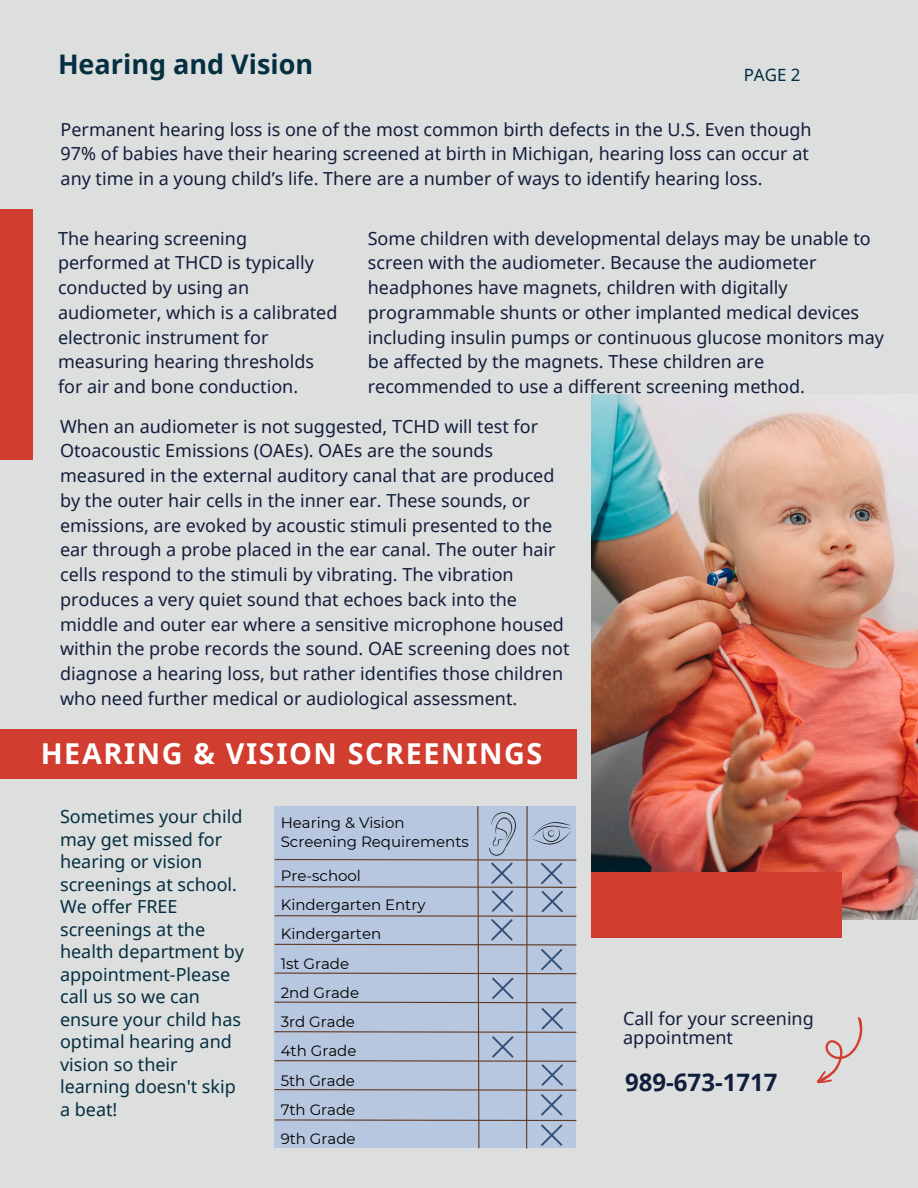
<style>
.page{position:relative;width:918px;height:1188px;background:#dddede}
.page>*{position:absolute;margin:0;border:0;box-sizing:border-box;transform-origin:0 0}
.t1{font:700 28.8px "Noto Sans";letter-spacing:.055em;color:#fff}
.t2{font:700 27px "Noto Sans";color:#032f40}
.t3{font:700 24px "Noto Sans";color:#111e3b}
.t4{font:18px/24.8px "Noto Sans";color:#111e3b}
.t5{font:18px/22.5px "Noto Sans";color:#032f40}
.t6{font:16.95px "Noto Sans";color:#032f40}
.t7{font:15px/19.2px "Montserrat";color:#000}
</style>
<div class="page">
<img style="left:591px;top:395px;width:327px;height:525px">
<div style="left:591px;top:872px;width:251px;height:66px;background:#d13d2f"></div>
<div style="left:0;top:210px;width:33px;height:250px;background:#d13d2f"></div>
<div style="left:0;top:729px;width:576px;height:50px;background:#d13d2f"></div>
<svg style="left:274px;top:806px;width:303px;height:343px;background:#b1bfd5"></svg>
<svg style="left:816px;top:1017px;width:47px;height:67px"></svg>
<h5 class="t2" style="left:58px;top:45px;width:257px">Hearing and Vision</h5>
<h4 class="t6" style="left:744px;top:63px;width:58px">PAGE 2</h4>
<h2 class="t4" style="left:61px;top:116px;width:753px">Permanent hearing loss is one of the most common birth defects in the U.S. Even though<br>97% of babies have their hearing screened at birth in Michigan, hearing loss can occur at any time in a young child’s life. There are a number of ways to identify hearing loss.</h2>
<h5 class="t4" style="left:58px;top:225px;width:281px">The hearing screening performed at THCD is typically conducted by using an audiometer, which is a calibrated electronic instrument for measuring hearing thresholds for air and bone conduction.</h5>
<p class="t4" style="left:368px;top:225px;width:518px">Some children with developmental delays may be unable to screen with the audiometer. Because the audiometer headphones have magnets, children with digitally programmable shunts or other implanted medical devices including insulin pumps or continuous glucose monitors may be affected by the magnets. These children are recommended to use a different screening method.</p>
<h5 class="t4" style="left:60px;top:413px;width:511px">When an audiometer is not suggested, TCHD will test for Otoacoustic Emissions (OAEs). OAEs are the sounds measured in the external auditory canal that are produced by the outer hair cells in the inner ear. These sounds, or emissions, are evoked by acoustic stimuli presented to the ear through a probe placed in the ear canal. The outer hair cells respond to the stimuli by vibrating. The vibration produces a very quiet sound that echoes back into the middle and outer ear where a sensitive microphone housed within the probe records the sound. OAE screening does not diagnose a hearing loss, but rather identifies those children who need further medical or audiological assessment.</h5>
<h1 class="t1" style="left:41px;top:733px;width:503px">HEARING &amp; VISION SCREENINGS</h1>
<h5 class="t5" style="left:60px;top:805px;width:185px">Sometimes your child may get missed for hearing or vision screenings at school.<br>We offer FREE screenings at the health department by appointment-Please call us so we can ensure your child has optimal hearing and vision so their learning doesn't skip a beat!</h5>
<p class="t7" style="left:281px;top:813px;width:190px">Hearing &amp; Vision<br>Screening Requirements</p>
<p class="t7" style="left:281px;top:866px;width:82px">Pre-school</p>
<p class="t7" style="left:281px;top:895px;width:146px">Kindergarten Entry</p>
<p class="t7" style="left:281px;top:924px;width:102px">Kindergarten</p>
<p class="t7" style="left:281px;top:954px;width:70px">1st Grade</p>
<p class="t7" style="left:281px;top:983px;width:80px">2nd Grade</p>
<p class="t7" style="left:281px;top:1012px;width:76px">3rd Grade</p>
<p class="t7" style="left:281px;top:1041px;width:77px">4th Grade</p>
<p class="t7" style="left:281px;top:1071px;width:76px">5th Grade</p>
<p class="t7" style="left:281px;top:1100px;width:76px">7th Grade</p>
<p class="t7" style="left:281px;top:1129px;width:76px">9th Grade</p>
<p class="t4" style="left:623px;top:1008px;width:192px;line-height:19.2px">Call for your screening appointment</p>
<p class="t3" style="left:625px;top:1065px;width:154px">989-673-1717</p>
</div>
